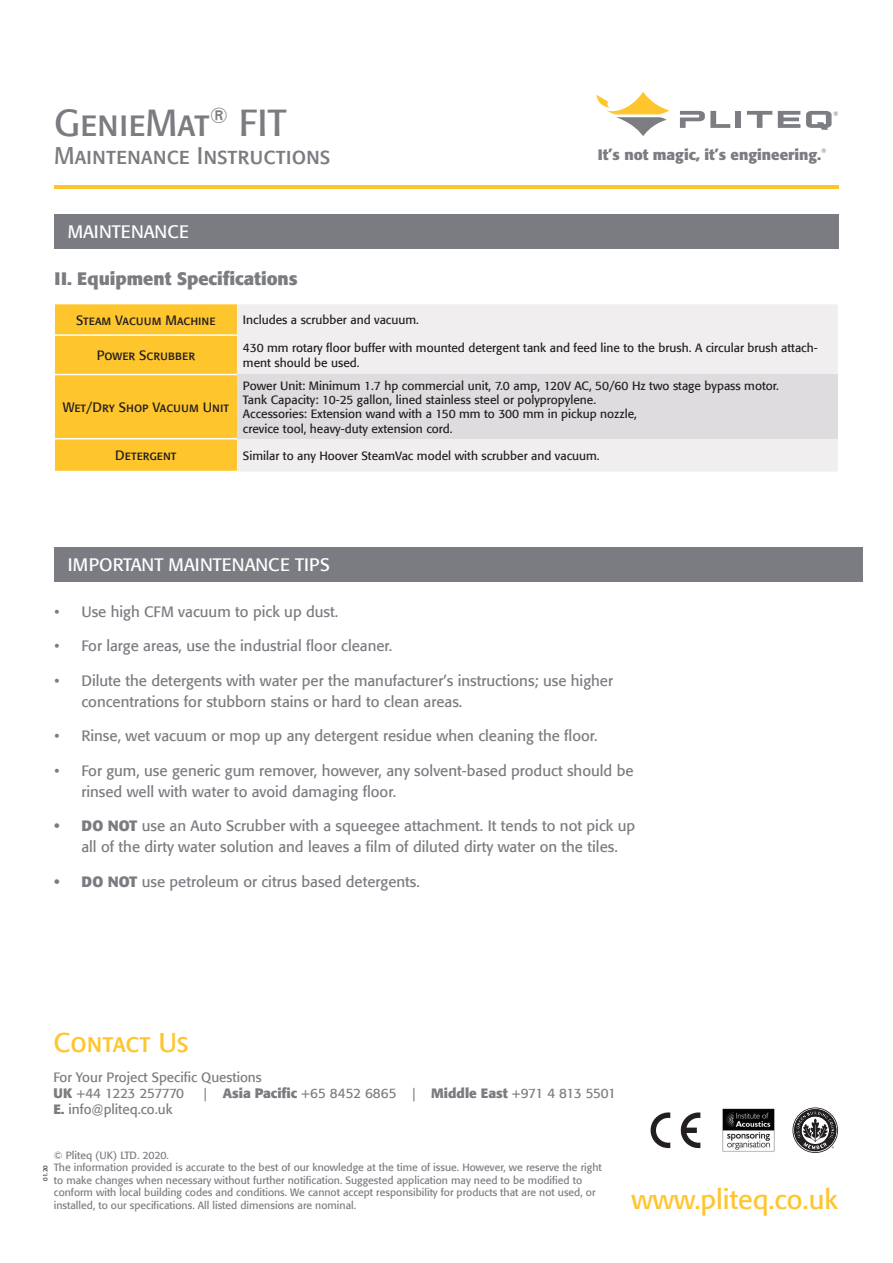
<style>
.page{position:relative;width:893px;height:1263px;background:#fff}
.page>*{position:absolute;margin:0;border:0;box-sizing:border-box;transform-origin:0 0}
.t1{font:37.5px "Formata Regular SC";color:#7a7c81}
.t2{font:27px "Formata";color:#ffc52d}
.t3{font:27px "Formata Regular SC";color:#ffc52d}
.t4{font:24px "Formata Regular SC";color:#7a7c81}
.t5{font:18px "Formata Regular SC";color:#fff}
.t6{font:700 18px "Formata";color:#7a7c81}
.t7{font:15px/21px "Formata";color:#7a7c81}
.t8{font:700 15px "Formata";color:#7c7d82}
.t9{font:13.5px/16.2px "Formata";color:#7b7c81}
.t10{font:13.5px "Formata Regular SC";color:#231f20}
.t11{font:13.5px "Formata";letter-spacing:-.02em;color:#7b7c81}
.t12{font:12px/14.4px "Formata";color:#231f20}
.t13{font:10.5px/12.6px "Formata";color:#7a7c81}
.t14{font:6.6px "Formata";color:#7c7d82}
.t15{font:6.6px "Formata";color:#7c7c81}
.t16{font:6.15px "Formata";color:#231f20}
.s1{font-weight:700}
</style>
<div class="page">
<svg style="left:680px;top:111px;width:50px;height:17px"></svg>
<div style="left:735px;top:111px;width:6px;height:17px;background:#7c7d82"></div>
<svg style="left:747px;top:111px;width:25px;height:17px"></svg>
<svg style="left:778px;top:111px;width:22px;height:17px"></svg>
<svg style="left:806px;top:111px;width:25px;height:19px"></svg>
<svg style="left:596px;top:92px;width:73px;height:44px"></svg>
<hr style="left:54px;top:186px;width:785px;height:3px;background:#ffc52d">
<div style="left:54px;top:547px;width:809px;height:35px;background:#7a7c81"></div>
<div style="left:55px;top:304px;width:182px;height:167px;background:#ffc52d"></div>
<div style="left:237px;top:304px;width:601px;height:167px;background:#f0eeef"></div>
<div style="left:237px;top:374px;width:601px;height:65px;background:#dedcde"></div>
<hr style="left:55px;top:438px;width:182px;height:1px;background:#fff">
<hr style="left:55px;top:374px;width:182px;height:1px;background:#fff">
<hr style="left:55px;top:334px;width:182px;height:2px;background:#fff">
<div style="left:54px;top:214px;width:785px;height:34px;background:#7a7c81"></div>
<svg style="left:792px;top:1107px;width:46px;height:46px"></svg>
<img style="left:722px;top:1108px;width:53px;height:44px">
<svg style="left:680px;top:1112px;width:20px;height:36px"></svg>
<svg style="left:651px;top:1112px;width:19px;height:36px"></svg>
<h1 class="t1" style="left:54px;top:99px;width:234px">GenieMat<sup>®</sup> FIT</h1>
<h3 class="t4" style="left:54px;top:141px;width:277px">Maintenance Instructions</h3>
<p class="t8" style="left:598px;top:145px;width:225px">It’s not magic, it’s engineering.</p>
<p class="t14" style="left:821px;top:147px;width:7px">®</p>
<p class="t15" style="left:833px;top:109px;width:7px">®</p>
<p class="t5" style="left:68px;top:221px;width:123px">MAINTENANCE</p>
<p class="t6" style="left:54px;top:268px;width:245px">II. Equipment Specifications</p>
<p class="t10" style="left:76px;top:312px;width:141px">Steam Vacuum Machine</p>
<p class="t12" style="left:243px;top:313px;width:177px">Includes a scrubber and vacuum.</p>
<p class="t10" style="left:97px;top:347px;width:100px">Power Scrubber</p>
<p class="t12" style="left:243px;top:341px;width:576px">430 mm rotary floor buffer with mounted detergent tank and feed line to the brush. A circular brush attach&shy;ment should be used.</p>
<p class="t10" style="left:63px;top:399px;width:168px">Wet/Dry Shop Vacuum Unit</p>
<p class="t12" style="left:243px;top:378px;width:538px">Power Unit: Minimum 1.7 hp commercial unit, 7.0 amp, 120V AC, 50/60 Hz two stage bypass motor.<br>Tank Capacity: 10-25 gallon, lined stainless steel or polypropylene.<br>Accessories: Extension wand with a 150 mm to 300 mm in pickup nozzle,<br>crevice tool, heavy-duty extension cord.</p>
<p class="t10" style="left:115px;top:447px;width:63px">Detergent</p>
<p class="t12" style="left:243px;top:448px;width:358px">Similar to any Hoover SteamVac model with scrubber and vacuum.</p>
<p class="t5" style="left:68px;top:554px;width:264px">IMPORTANT MAINTENANCE TIPS</p>
<p class="t7" style="left:54px;top:601px;width:285px">• Use high CFM vacuum to pick up dust.</p>
<p class="t7" style="left:54px;top:635px;width:339px">• For large areas, use the industrial floor cleaner.</p>
<p class="t7" style="left:81px;top:670px;width:533px;text-indent:-27px">• Dilute the detergents with water per the manufacturer’s instructions; use higher concentrations for stubborn stains or hard to clean areas.</p>
<p class="t7" style="left:54px;top:725px;width:545px">• Rinse, wet vacuum or mop up any detergent residue when cleaning the floor.</p>
<p class="t7" style="left:81px;top:760px;width:554px;text-indent:-27px">• For gum, use generic gum remover, however, any solvent-based product should be rinsed well with water to avoid damaging floor.</p>
<p class="t7" style="left:81px;top:815px;width:555px;text-indent:-27px"><span class="s1">• DO NOT</span> use an Auto Scrubber with a squeegee attachment. It tends to not pick up all of the dirty water solution and leaves a film of diluted dirty water on the tiles.</p>
<p class="t7" style="left:54px;top:871px;width:367px"><span class="s1">• DO NOT</span> use petroleum or citrus based detergents.</p>
<h2 class="t3" style="left:53px;top:1026px;width:137px">Contact Us</h2>
<p class="t9" style="left:53px;top:1069px;width:210px">For Your Project Specific Questions<br><span class="s1">UK</span> +44 1223 257770</p>
<p class="t11" style="left:204px;top:1085px;width:414px">| <span class="s1">Asia Pacific</span> +65 8452 6865 | <span class="s1">Middle East</span> +971 4 813 5501</p>
<p class="t9" style="left:53px;top:1101px;width:121px"><span class="s1">E.</span> info@pliteq.co.uk</p>
<p class="t13" style="left:54px;top:1148px;width:549px">© Pliteq (UK) LTD. 2020.<br>The information provided is accurate to the best of our knowledge at the time of issue. However, we reserve the right to make changes when necessary without further notification. Suggested application may need to be modified to conform with local building codes and conditions. We cannot accept responsibility for products that are not used, or installed, to our specifications. All listed dimensions are nominal.</p>
<p class="t16" style="left:42px;top:1180px;width:17px;rotate:-90deg">01.20</p>
<h2 class="t2" style="left:631px;top:1183px;width:208px">www.pliteq.co.uk</h2>
</div>
